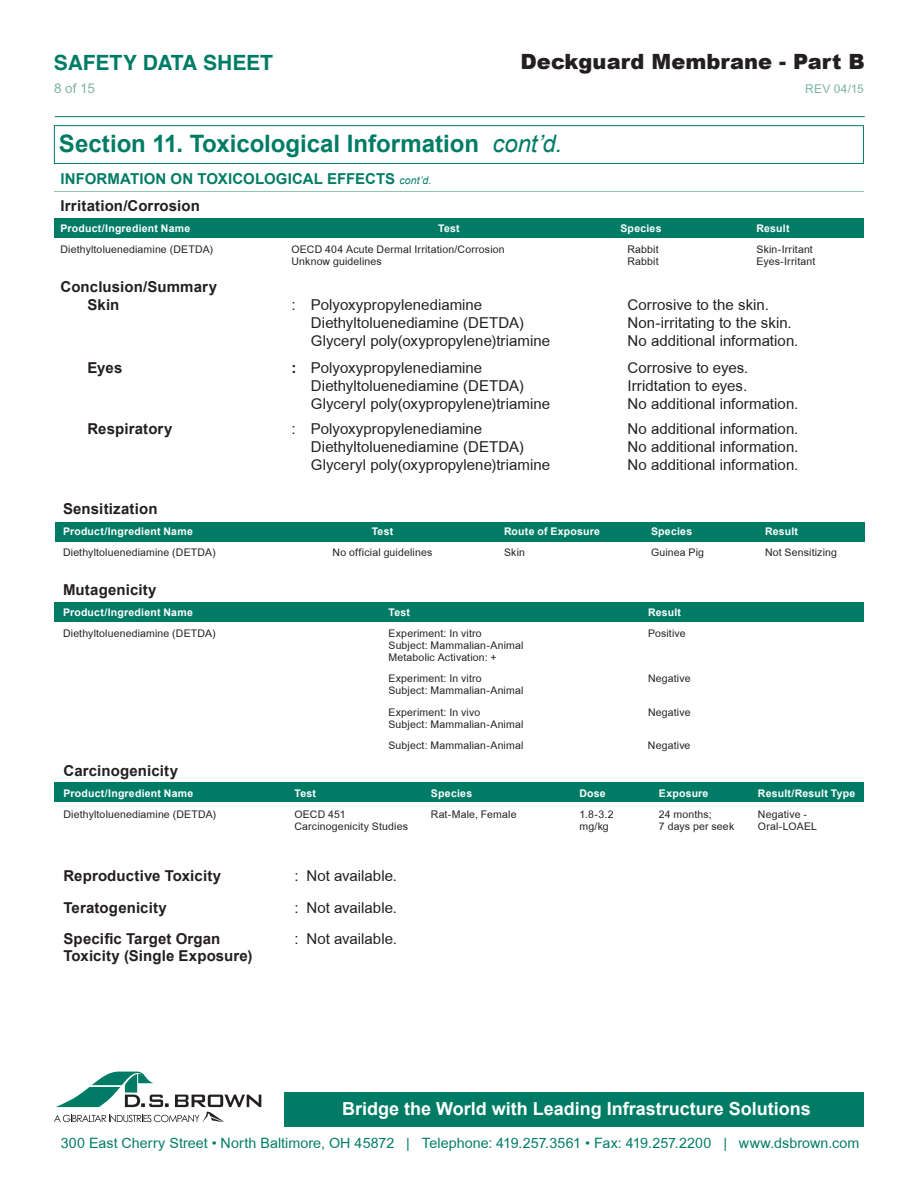
<style>
.page{position:relative;width:918px;height:1188px;background:#fff}
.page>*{position:absolute;margin:0;border:0;box-sizing:border-box;transform-origin:0 0}
.t1{font:700 24px "Arial";color:#007c66}
.t2{font:900 21px "Arial";color:#231f20}
.t3{font:700 21px "Helvetica";letter-spacing:-.005em;color:#007c66}
.t4{font:700 18px "Arial";color:#fff}
.t5{font:15px "Arial";letter-spacing:.005em;color:#231f20}
.t6{font:700 15px/18px "Arial";letter-spacing:.01em;color:#231f20}
.t7{font:700 15px/26.4px "Arial";letter-spacing:.01em;color:#007c66}
.t8{font:14.25px "Arial";letter-spacing:.005em;color:#007c66}
.t9{font:13.5px "Arial";color:#7bb2a7}
.t10{font:12px "Arial";letter-spacing:.025em;color:#7bb2a7}
.t11{font:10.5px/21.1px "Arial";letter-spacing:.015em;color:#231f20}
.t12{font:700 10.5px "Arial";letter-spacing:.02em;color:#fff}
.s1{font-weight:400;font-style:italic}
.s2{font-weight:400;font-style:italic;font-size:10.5px}
.s3{color:#231f20}
.s4{font-weight:700}
.s5{font-weight:700;color:#fff}
.s6{font-weight:700;font-size:10.5px;color:#fff}
</style>
<div class="page">
<div style="left:285px;top:1092px;width:579px;height:35px;background:#007c66"></div>
<svg style="left:54px;top:1072px;width:207px;height:50px"></svg>
<hr style="left:55px;top:116px;width:810px;height:1px;background:#007c66">
<div style="left:54px;top:125px;width:810px;height:39px;border:1px solid #007c66"></div>
<div style="left:54px;top:218px;width:810px;height:20px;background:#007c66"></div>
<div style="left:55px;top:522px;width:810px;height:20px;background:#007c66"></div>
<div style="left:54px;top:602px;width:810px;height:20px;background:#007c66"></div>
<div style="left:54px;top:782px;width:810px;height:20px;background:#007c66"></div>
<hr style="left:54px;top:191px;width:810px;height:1px;background:#92bfb5">
<h2 class="t3" style="left:54px;top:48px;width:221px">SAFETY DATA SHEET</h2>
<h2 class="t2" style="left:521px;top:50px;width:346px">Deckguard Membrane - Part B</h2>
<p class="t10" style="left:805px;top:81px;width:60px">REV 04/15</p>
<p class="t9" style="left:54px;top:79px;width:42px">8 of 15</p>
<h1 class="t1" style="left:59px;top:128px;width:505px">Section 11. Toxicological Information <span class="s1">cont’d.</span></h1>
<h3 class="t7" style="left:60px;top:166px;width:372px">INFORMATION ON TOXICOLOGICAL EFFECTS <span class="s2">cont’d.<br></span><span class="s3">Irritation/Corrosion</span></h3>
<p class="t12" style="left:60px;top:221px;width:131px">Product/Ingredient Name</p>
<p class="t12" style="left:438px;top:221px;width:23px">Test</p>
<p class="t12" style="left:620px;top:221px;width:43px">Species</p>
<p class="t12" style="left:756px;top:221px;width:35px">Result</p>
<p class="t11" style="left:60px;top:239px;width:154px">Diethyltoluenediamine (DETDA)</p>
<p class="t11" style="left:291px;top:239px;width:215px">OECD 404 Acute Dermal Irritation/Corrosion</p>
<p class="t11" style="left:627px;top:239px;width:33px">Rabbit</p>
<p class="t11" style="left:756px;top:239px;width:58px">Skin-Irritant</p>
<p class="t11" style="left:291px;top:251px;width:92px">Unknow guidelines</p>
<p class="t11" style="left:627px;top:251px;width:33px">Rabbit</p>
<p class="t11" style="left:756px;top:251px;width:60px">Eyes-Irritant</p>
<h3 class="t6" style="left:87px;top:278px;width:131px;text-indent:-27px">Conclusion/Summary<br>Skin</h3>
<h3 class="t5" style="left:291px;top:295px;width:192px">: Polyoxypropylenediamine</h3>
<h3 class="t5" style="left:627px;top:295px;width:143px">Corrosive to the skin.</h3>
<h3 class="t5" style="left:311px;top:313px;width:214px">Diethyltoluenediamine (DETDA)</h3>
<h3 class="t5" style="left:627px;top:313px;width:166px">Non-irritating to the skin.</h3>
<h3 class="t5" style="left:311px;top:331px;width:241px">Glyceryl poly(oxypropylene)triamine</h3>
<h3 class="t5" style="left:627px;top:331px;width:172px">No additional information.</h3>
<h3 class="t6" style="left:87px;top:360px;width:36px">Eyes</h3>
<h3 class="t5" style="left:291px;top:358px;width:192px"><span class="s4">:</span> Polyoxypropylenediamine</h3>
<h3 class="t5" style="left:627px;top:358px;width:123px">Corrosive to eyes.</h3>
<h3 class="t5" style="left:311px;top:376px;width:214px">Diethyltoluenediamine (DETDA)</h3>
<h3 class="t5" style="left:627px;top:376px;width:121px">Irridtation to eyes.</h3>
<h3 class="t5" style="left:311px;top:394px;width:241px">Glyceryl poly(oxypropylene)triamine</h3>
<h3 class="t5" style="left:627px;top:394px;width:172px">No additional information.</h3>
<h3 class="t6" style="left:87px;top:421px;width:87px">Respiratory</h3>
<h3 class="t5" style="left:291px;top:419px;width:192px">: Polyoxypropylenediamine</h3>
<h3 class="t5" style="left:627px;top:419px;width:172px">No additional information.</h3>
<h3 class="t5" style="left:311px;top:437px;width:214px">Diethyltoluenediamine (DETDA)</h3>
<h3 class="t5" style="left:627px;top:437px;width:172px">No additional information.</h3>
<h3 class="t5" style="left:311px;top:455px;width:241px">Glyceryl poly(oxypropylene)triamine</h3>
<h3 class="t5" style="left:627px;top:455px;width:172px">No additional information.</h3>
<h3 class="t6" style="left:63px;top:500px;width:96px">Sensitization</h3>
<p class="t12" style="left:63px;top:525px;width:131px">Product/Ingredient Name</p>
<p class="t12" style="left:372px;top:525px;width:23px">Test</p>
<p class="t12" style="left:504px;top:525px;width:97px">Route of Exposure</p>
<p class="t12" style="left:651px;top:525px;width:43px">Species</p>
<p class="t12" style="left:765px;top:525px;width:35px">Result</p>
<p class="t11" style="left:63px;top:542px;width:154px">Diethyltoluenediamine (DETDA)</p>
<p class="t11" style="left:333px;top:542px;width:101px">No official guidelines</p>
<p class="t11" style="left:504px;top:542px;width:22px">Skin</p>
<p class="t11" style="left:651px;top:542px;width:55px">Guinea Pig</p>
<p class="t11" style="left:765px;top:542px;width:73px">Not Sensitizing</p>
<h3 class="t6" style="left:63px;top:581px;width:95px">Mutagenicity</h3>
<p class="t12" style="left:63px;top:605px;width:131px">Product/Ingredient Name</p>
<p class="t12" style="left:389px;top:605px;width:23px">Test</p>
<p class="t12" style="left:648px;top:605px;width:35px">Result</p>
<p class="t11" style="left:63px;top:623px;width:154px">Diethyltoluenediamine (DETDA)</p>
<p class="t11" style="left:389px;top:623px;width:95px">Experiment: In vitro</p>
<p class="t11" style="left:648px;top:623px;width:39px">Positive</p>
<p class="t11" style="left:389px;top:639px;width:136px;line-height:12px">Subject: Mammalian-Animal<br>Metabolic Activation: +</p>
<p class="t11" style="left:389px;top:668px;width:95px">Experiment: In vitro</p>
<p class="t11" style="left:648px;top:668px;width:44px">Negative</p>
<p class="t11" style="left:388px;top:680px;width:136px">Subject: Mammalian-Animal<br>Experiment: In vivo</p>
<p class="t11" style="left:648px;top:701px;width:44px">Negative</p>
<p class="t11" style="left:388px;top:713px;width:136px">Subject: Mammalian-Animal<br>Subject: Mammalian-Animal</p>
<p class="t11" style="left:648px;top:734px;width:44px">Negative</p>
<h3 class="t6" style="left:63px;top:762px;width:116px">Carcinogenicity</h3>
<p class="t12" style="left:63px;top:786px;width:131px">Product/Ingredient Name</p>
<p class="t12" style="left:294px;top:786px;width:23px">Test</p>
<p class="t12" style="left:431px;top:786px;width:43px">Species</p>
<p class="t12" style="left:579px;top:786px;width:28px">Dose</p>
<p class="t12" style="left:659px;top:786px;width:51px">Exposure</p>
<p class="t12" style="left:758px;top:786px;width:99px">Result/Result Type</p>
<p class="t11" style="left:63px;top:804px;width:154px">Diethyltoluenediamine (DETDA)</p>
<p class="t11" style="left:294px;top:804px;width:53px">OECD 451</p>
<p class="t11" style="left:431px;top:804px;width:87px">Rat-Male, Female</p>
<p class="t11" style="left:579px;top:804px;width:36px">1.8-3.2</p>
<p class="t11" style="left:659px;top:804px;width:54px">24 months;</p>
<p class="t11" style="left:758px;top:804px;width:50px">Negative -</p>
<p class="t11" style="left:294px;top:816px;width:115px">Carcinogenicity Studies</p>
<p class="t11" style="left:579px;top:816px;width:31px">mg/kg</p>
<p class="t11" style="left:659px;top:816px;width:77px">7 days per seek</p>
<p class="t11" style="left:758px;top:816px;width:79px">Oral-LOAEL<span class="s5">IAR</span></p>
<h3 class="t6" style="left:63px;top:867px;width:159px">Reproductive Toxicity</h3>
<h3 class="t5" style="left:294px;top:865px;width:104px">: Not available.</h3>
<h3 class="t6" style="left:63px;top:899px;width:105px">Teratogenicity</h3>
<h3 class="t5" style="left:294px;top:897px;width:116px">: Not available. <span class="s6">C</span></h3>
<h3 class="t6" style="left:63px;top:930px;width:158px">Specific Target Organ</h3>
<h3 class="t5" style="left:294px;top:928px;width:104px">: Not available.</h3>
<h3 class="t6" style="left:63px;top:947px;width:190px">Toxicity (Single Exposure)</h3>
<h3 class="t4" style="left:342px;top:1096px;width:470px">Bridge the World with Leading Infrastructure Solutions</h3>
<h3 class="t8" style="left:61px;top:1133px;width:800px">300 East Cherry Street • North Baltimore, OH 45872 | Telephone: 419.257.3561 • Fax: 419.257.2200 | www.dsbrown.com</h3>
</div>
